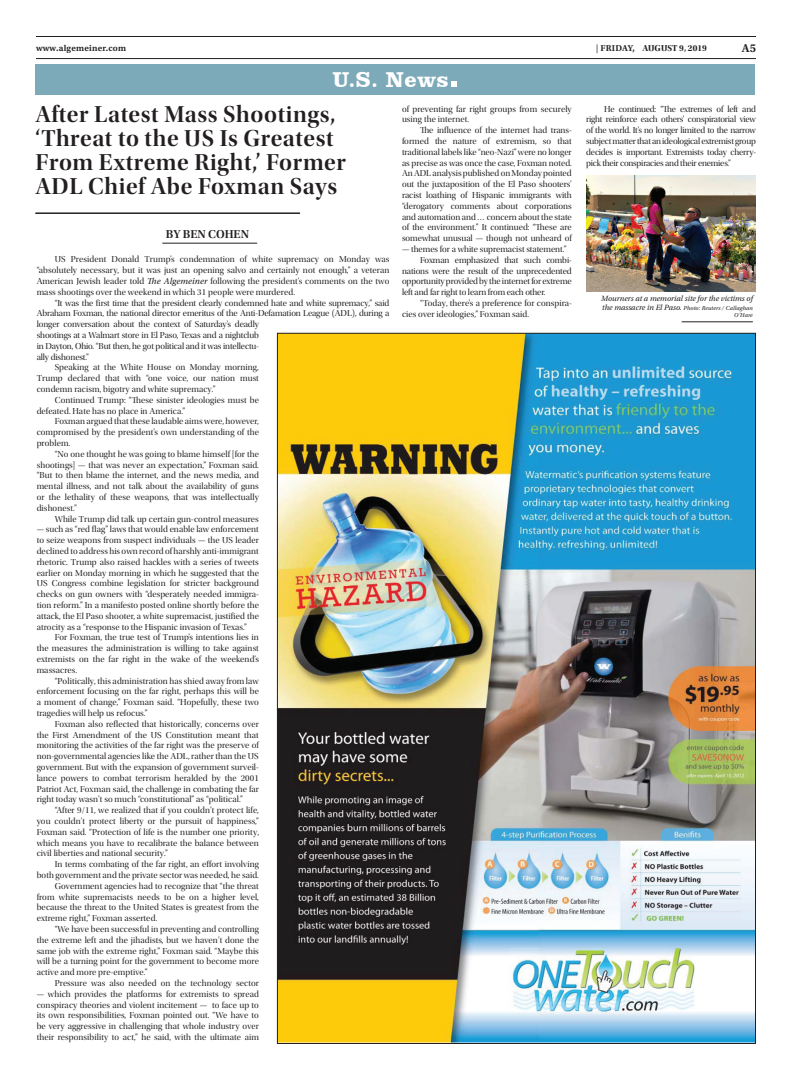
<style>
.page{position:relative;width:792px;height:1080px;background:#fff}
.page>*{position:absolute;margin:0;border:0;box-sizing:border-box;transform-origin:0 0}
.t1{font:semi-condensed 53px "College";color:#fff}
.t2{font:24px/24px "Utopia Std Semibold Disp";letter-spacing:.025em;color:#231f20}
.t3{font:700 22px "Clarendon BT";color:#fff}
.t4{font:12px "Utopia Std Semibold Subh";color:#231f20}
.t5{font:12px "Utopia Std Semibold Capt";color:#231f20}
.t6{font:9px/10.8px "Utopia Std Disp";letter-spacing:.01em;color:#231f20;text-align:justify}
.t7{font:9px "Utopia Std Disp";letter-spacing:-.01em;color:#231f20}
.t8{font:9px "Utopia Std Bold Disp";letter-spacing:.01em;color:#231f20}
.t9{font:9px "Utopia Std Semibold Capt";letter-spacing:.02em;color:#231f20}
.t10{font:italic 8px "Utopia Std";color:#231f20}
.t11{font:italic 6px/7px "Utopia Std";letter-spacing:.01em;color:#231f20;text-align:right}
.s1{font-family:"Utopia Std Subh";font-size:9.3px}
.s2{font-family:"Utopia Std Semibold Capt"}
.s3{font-family:"Utopia Std";font-style:italic}
.s4{font-size:8px}
</style>
<div class="page">
<hr style="left:35px;top:212px;width:265px;height:2px;background:#231f20">
<img style="left:587px;top:175px;width:169px;height:117px">
<hr style="left:682px;top:322px;width:71px;height:1px;background:#231f20">
<hr style="left:162px;top:243px;width:95px;height:1px;background:#231f20">
<hr style="left:36px;top:58px;width:720px;height:1px;background:#231f20">
<hr style="left:36px;top:36px;width:720px;height:1px;background:#231f20">
<img style="left:279px;top:335px;width:475px;height:707px">
<div style="left:35px;top:65px;width:720px;height:30px;background:#7daab8"></div>
<p class="t9" style="left:36px;top:43px;width:92px">www.algemeiner.com</p>
<p class="t8" style="left:596px;top:43px;width:112px"><span class="s1">|</span> <span class="s2">FRIDAY,</span> AUGUST 9, 2019</p>
<h3 class="t5" style="left:742px;top:41px;width:16px">A5</h3>
<h3 class="t3" style="left:332px;top:65px;width:118px">U.S. News</h3>
<h1 class="t1" style="left:449px;top:43px;width:12px">.</h1>
<h2 class="t2" style="left:35px;top:103px;width:312px">After Latest Mass Shootings, ‘Threat to the US Is Greatest<br>From Extreme Right,’ Former<br>ADL Chief Abe Foxman Says</h2>
<p class="t6" style="left:402px;top:103px;width:171px">of preventing far right groups from securely using the internet.</p>
<p class="t6" style="left:402px;top:125px;width:171px;text-indent:18px">The influence of the internet had trans&shy;formed the nature of extremism, so that traditional labels like “neo-Nazi” were no longer as precise as was once the case, Foxman noted.<br>An ADL analysis published on Monday pointed out the juxtaposition of the El Paso shooters’ racist loathing of Hispanic immigrants with “derogatory comments about corporations and automation and … concern about the state of the environment.” It continued: “These are somewhat unusual — though not unheard of</p>
<p class="t6" style="left:402px;top:244px;width:166px">— themes for a white supremacist statement.”</p>
<p class="t7" style="left:420px;top:255px;width:153px">Foxman emphasized that such combi-</p>
<p class="t7" style="left:402px;top:266px;width:171px">nations were the result of the unprecedented</p>
<p class="t7" style="left:402px;top:277px;width:171px">opportunity provided by the internet for extreme</p>
<p class="t7" style="left:402px;top:287px;width:145px">left and far right to learn from each other.</p>
<p class="t6" style="left:420px;top:298px;width:153px">“Today, there’s a preference for conspira-</p>
<p class="t6" style="left:402px;top:309px;width:129px">cies over ideologies,” Foxman said.</p>
<h3 class="t4" style="left:166px;top:228px;width:85px">BY BEN COHEN</h3>
<p class="t6" style="left:37px;top:254px;width:354px;text-indent:18px">US President Donald Trump’s condemnation of white supremacy on Monday was “absolutely necessary, but it was just an opening salvo and certainly not enough,” a veteran American Jewish leader told <span class="s3">The Algemeiner</span> following the president’s comments on the two mass shootings over the weekend in which 31 people were murdered.</p>
<p class="t7" style="left:55px;top:298px;width:336px">“It was the first time that the president clearly condemned hate and white supremacy,” said</p>
<p class="t7" style="left:37px;top:309px;width:354px">Abraham Foxman, the national director emeritus of the Anti-Defamation League (ADL), during a</p>
<p class="t7" style="left:37px;top:320px;width:224px">longer conversation about the context of Saturday’s deadly</p>
<p class="t7" style="left:37px;top:330px;width:224px">shootings at a Walmart store in El Paso, Texas and a nightclub</p>
<p class="t7" style="left:37px;top:341px;width:224px">in Dayton, Ohio. “But then, he got political and it was intellectu-</p>
<p class="t7" style="left:37px;top:352px;width:54px">ally dishonest.”</p>
<p class="t6" style="left:55px;top:362px;width:206px">Speaking at the White House on Monday morning,</p>
<p class="t6" style="left:37px;top:373px;width:224px">Trump declared that with “one voice, our nation must</p>
<p class="t6" style="left:37px;top:384px;width:180px">condemn racism, bigotry and white supremacy.”</p>
<p class="t6" style="left:55px;top:395px;width:206px">Continued Trump: “These sinister ideologies must be</p>
<p class="t6" style="left:37px;top:406px;width:150px">defeated. Hate has no place in America.”</p>
<p class="t6" style="left:55px;top:416px;width:206px">Foxman argued that these laudable aims were, however,</p>
<p class="t6" style="left:37px;top:427px;width:224px">compromised by the president’s own understanding of the</p>
<p class="t6" style="left:37px;top:438px;width:35px">problem.</p>
<p class="t6" style="left:55px;top:449px;width:206px">“No one thought he was going to blame himself [for the</p>
<p class="t6" style="left:37px;top:460px;width:224px">shootings] — that was never an expectation,” Foxman said.</p>
<p class="t6" style="left:37px;top:470px;width:224px">“But to then blame the internet, and the news media, and</p>
<p class="t6" style="left:37px;top:481px;width:224px">mental illness, and not talk about the availability of guns</p>
<p class="t6" style="left:37px;top:492px;width:224px">or the lethality of these weapons, that was intellectually</p>
<p class="t6" style="left:37px;top:503px;width:42px">dishonest.”</p>
<p class="t6" style="left:55px;top:514px;width:206px">While Trump did talk up certain gun-control measures</p>
<p class="t6" style="left:37px;top:524px;width:224px">— such as “red flag” laws that would enable law enforcement to seize weapons from suspect individuals — the US leader declined to address his own record of harshly anti-immigrant rhetoric. Trump also raised hackles with a series of tweets earlier on Monday morning in which he suggested that the US Congress combine legislation for stricter background checks on gun owners with “desperately needed immigra&shy;tion reform.” In a manifesto posted online shortly before the attack, the El Paso shooter, a white supremacist, justified the atrocity as a “response to the Hispanic invasion of Texas.”</p>
<p class="t6" style="left:37px;top:632px;width:224px;text-indent:18px">For Foxman, the true test of Trump’s intentions lies in the measures the administration is willing to take against extremists on the far right in the wake of the weekend’s massacres.</p>
<p class="t6" style="left:37px;top:676px;width:224px;text-indent:18px">“Politically, this administration has shied away from law enforcement focusing on the far right, perhaps this will be a moment of change,” Foxman said. “Hopefully, these two tragedies will help us refocus.”</p>
<p class="t6" style="left:37px;top:719px;width:224px;text-indent:18px">Foxman also reflected that historically, concerns over the First Amendment of the US Constitution meant that monitoring the activities of the far right was the preserve of non-governmental agencies like the ADL, rather than the US government. But with the expansion of government surveil&shy;lance powers to combat terrorism heralded by the 2001<br>Patriot Act, Foxman said, the challenge in combating the far right today wasn’t so much “constitutional” as “political.”</p>
<p class="t6" style="left:37px;top:805px;width:224px;text-indent:18px">“After 9/11, we realized that if you couldn’t protect life, you couldn’t protect liberty or the pursuit of happiness,” Foxman said. “Protection of life is the number one priority, which means you have to recalibrate the balance between civil liberties and national security.”</p>
<p class="t6" style="left:55px;top:859px;width:206px">In terms combating of the far right, an effort involving</p>
<p class="t6" style="left:37px;top:870px;width:224px">both government and the private sector was needed, he said.</p>
<p class="t6" style="left:55px;top:881px;width:206px">Government agencies had to recognize that “the threat</p>
<p class="t6" style="left:37px;top:892px;width:224px">from white supremacists needs to be on a higher level,</p>
<p class="t6" style="left:37px;top:902px;width:224px">because the threat to the United States is greatest from the</p>
<p class="t6" style="left:37px;top:913px;width:122px">extreme right,” Foxman asserted.</p>
<p class="t6" style="left:55px;top:924px;width:206px">“We have been successful in preventing and controlling</p>
<p class="t6" style="left:37px;top:935px;width:224px">the extreme left and the jihadists, but we haven’t done the</p>
<p class="t6" style="left:37px;top:946px;width:224px">same job with the extreme right,” Foxman said. “Maybe this</p>
<p class="t6" style="left:37px;top:956px;width:224px">will be a turning point for the government to become more</p>
<p class="t6" style="left:37px;top:967px;width:112px">active and more pre-emptive.”</p>
<p class="t6" style="left:55px;top:978px;width:206px">Pressure was also needed on the technology sector</p>
<p class="t6" style="left:37px;top:989px;width:224px">— which provides the platforms for extremists to spread conspiracy theories and violent incitement — to face up to its own responsibilities, Foxman pointed out. “We have to be very aggressive in challenging that whole industry over their responsibility to act,” he said, with the ultimate aim</p>
<p class="t6" style="left:586px;top:103px;width:171px;text-indent:18px">He continued: “The extremes of left and right reinforce each others’ conspiratorial view of the world. It’s no longer limited to the narrow subject matter that an ideological extremist group decides is important. Extremists today cherry&shy;pick their conspiracies and their enemies.”</p>
<p class="t10" style="left:601px;top:294px;width:153px">Mourners at a memorial site for the victims of</p>
<p class="t11" style="left:602px;top:305px;width:152px"><span class="s4">the massacre in El Paso.</span> Photo: Reuters / Callaghan<br>O’Hare</p>
</div>
